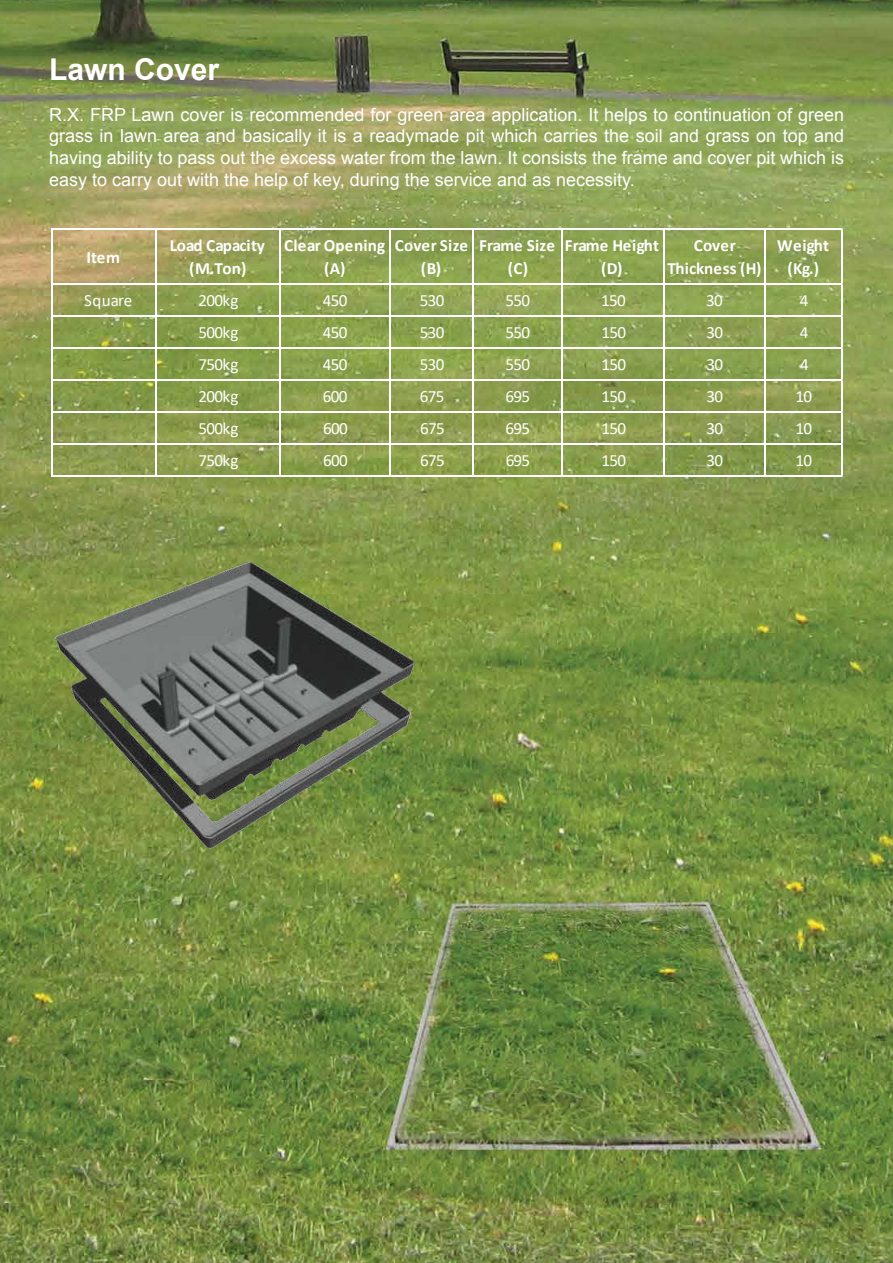
<style>
.page{position:relative;width:893px;height:1263px;background:#fff}
.page>*{position:absolute;margin:0;border:0;box-sizing:border-box;transform-origin:0 0}
.t1{font:700 30px "Arial";color:#fff}
.t2{font:18px/21.6px "Arial";color:#fff;text-align:justify}
.t3{font:17.1px "Calibri";letter-spacing:-.04em;color:#fff}
.t4{font:700 17.1px/22.8px "Calibri";letter-spacing:.005em;color:#fff;text-align:center}
</style>
<div class="page">
<img style="left:0;top:0;width:893px;height:1263px">
<img style="left:51px;top:558px;width:368px;height:294px">
<hr style="left:52px;top:228px;width:790px;height:2px;background:#fff">
<hr style="left:52px;top:283px;width:790px;height:1px;background:#fff">
<hr style="left:52px;top:315px;width:790px;height:1px;background:#fff">
<hr style="left:52px;top:347px;width:790px;height:1px;background:#fff">
<hr style="left:52px;top:379px;width:790px;height:1px;background:#fff">
<hr style="left:52px;top:411px;width:790px;height:1px;background:#fff">
<hr style="left:52px;top:443px;width:790px;height:1px;background:#fff">
<hr style="left:51px;top:228px;width:1px;height:248px;background:#fff">
<hr style="left:155px;top:230px;width:1px;height:246px;background:#fff">
<hr style="left:279px;top:230px;width:2px;height:246px;background:#fff">
<hr style="left:389px;top:230px;width:1px;height:246px;background:#fff">
<hr style="left:472px;top:230px;width:1px;height:246px;background:#fff">
<hr style="left:561px;top:230px;width:1px;height:246px;background:#fff">
<hr style="left:663px;top:230px;width:1px;height:246px;background:#fff">
<hr style="left:764px;top:230px;width:2px;height:246px;background:#fff">
<hr style="left:52px;top:475px;width:790px;height:1px;background:#fff">
<hr style="left:841px;top:230px;width:1px;height:246px;background:#fff">
<h1 class="t1" style="left:49px;top:49px;width:172px">Lawn Cover</h1>
<p class="t2" style="left:49px;top:104px;width:797px">R.X. FRP Lawn cover is recommended for green area application. It helps to continuation of green grass in lawn area and basically it is a readymade pit which carries the soil and grass on top and having ability to pass out the excess water from the lawn. It consists the frame and cover pit which is easy to carry out with the help of key, during the service and as necessity.</p>
<p class="t4" style="left:87px;top:245px;width:35px">Item</p>
<p class="t4" style="left:170px;top:234px;width:97px">Load Capacity (M.Ton)</p>
<p class="t4" style="left:284px;top:234px;width:103px">Clear Opening (A)</p>
<p class="t4" style="left:395px;top:234px;width:75px">Cover Size (B)</p>
<p class="t4" style="left:479px;top:234px;width:77px">Frame Size (C)</p>
<p class="t4" style="left:565px;top:234px;width:96px">Frame Height (D)</p>
<p class="t4" style="left:667px;top:234px;width:95px">Cover<br>Thickness (H)</p>
<p class="t4" style="left:777px;top:234px;width:54px">Weight (Kg.)</p>
<p class="t3" style="left:84px;top:289px;width:50px">Square</p>
<p class="t3" style="left:198px;top:289px;width:42px">200kg</p>
<p class="t3" style="left:323px;top:289px;width:26px">450</p>
<p class="t3" style="left:420px;top:289px;width:26px">530</p>
<p class="t3" style="left:505px;top:289px;width:26px">550</p>
<p class="t3" style="left:601px;top:289px;width:26px">150</p>
<p class="t3" style="left:706px;top:289px;width:18px">30</p>
<p class="t3" style="left:800px;top:289px;width:10px">4</p>
<p class="t3" style="left:198px;top:321px;width:42px">500kg</p>
<p class="t3" style="left:323px;top:321px;width:26px">450</p>
<p class="t3" style="left:420px;top:321px;width:26px">530</p>
<p class="t3" style="left:505px;top:321px;width:26px">550</p>
<p class="t3" style="left:601px;top:321px;width:26px">150</p>
<p class="t3" style="left:706px;top:321px;width:18px">30</p>
<p class="t3" style="left:800px;top:321px;width:10px">4</p>
<p class="t3" style="left:198px;top:353px;width:42px">750kg</p>
<p class="t3" style="left:323px;top:353px;width:26px">450</p>
<p class="t3" style="left:420px;top:353px;width:26px">530</p>
<p class="t3" style="left:505px;top:353px;width:26px">550</p>
<p class="t3" style="left:601px;top:353px;width:26px">150</p>
<p class="t3" style="left:706px;top:353px;width:18px">30</p>
<p class="t3" style="left:800px;top:353px;width:10px">4</p>
<p class="t3" style="left:199px;top:385px;width:42px">200kg</p>
<p class="t3" style="left:323px;top:385px;width:26px">600</p>
<p class="t3" style="left:420px;top:385px;width:26px">675</p>
<p class="t3" style="left:506px;top:385px;width:26px">695</p>
<p class="t3" style="left:601px;top:385px;width:26px">150</p>
<p class="t3" style="left:706px;top:385px;width:18px">30</p>
<p class="t3" style="left:795px;top:385px;width:18px">10</p>
<p class="t3" style="left:199px;top:417px;width:42px">500kg</p>
<p class="t3" style="left:323px;top:417px;width:26px">600</p>
<p class="t3" style="left:420px;top:417px;width:26px">675</p>
<p class="t3" style="left:506px;top:417px;width:26px">695</p>
<p class="t3" style="left:601px;top:417px;width:26px">150</p>
<p class="t3" style="left:706px;top:417px;width:18px">30</p>
<p class="t3" style="left:795px;top:417px;width:18px">10</p>
<p class="t3" style="left:199px;top:449px;width:42px">750kg</p>
<p class="t3" style="left:323px;top:449px;width:26px">600</p>
<p class="t3" style="left:420px;top:449px;width:26px">675</p>
<p class="t3" style="left:506px;top:449px;width:26px">695</p>
<p class="t3" style="left:601px;top:449px;width:26px">150</p>
<p class="t3" style="left:706px;top:449px;width:18px">30</p>
<p class="t3" style="left:796px;top:449px;width:18px">10</p>
</div>
